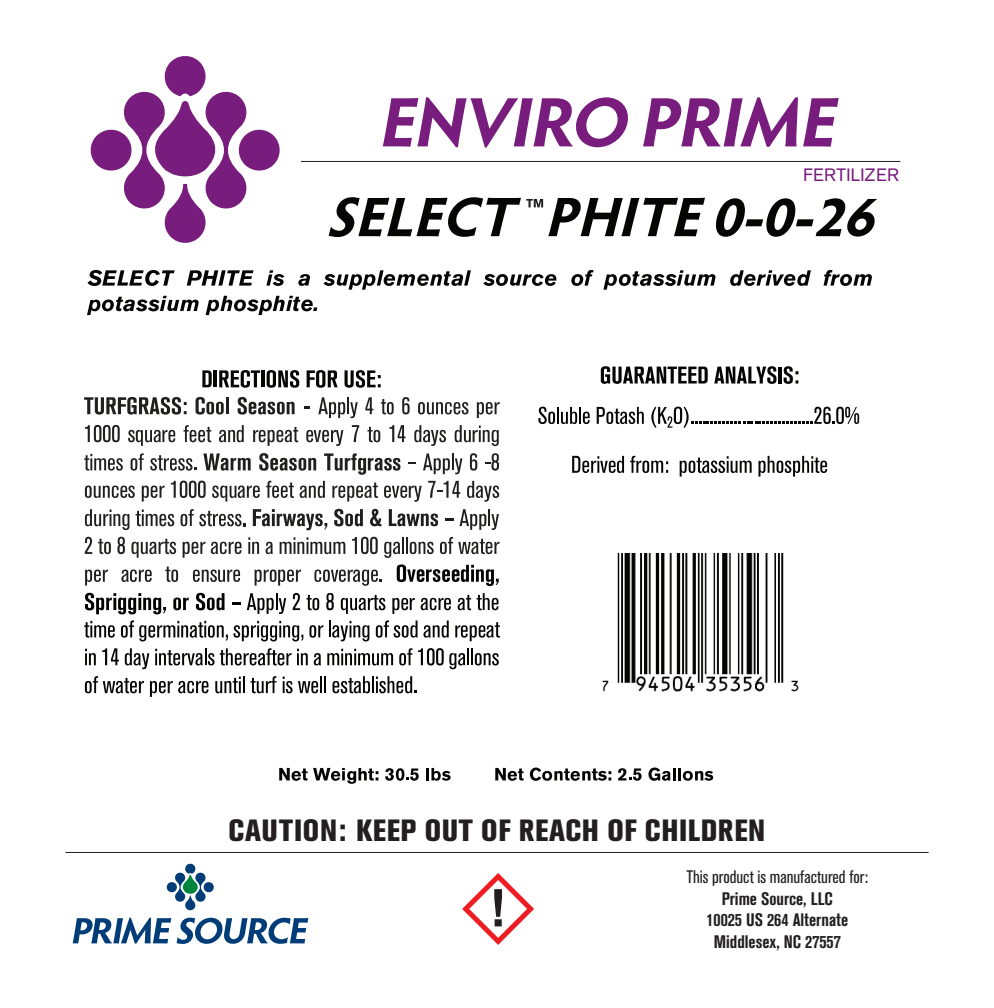
<style>
.page{position:relative;width:994px;height:1008px;background:#fff}
.page>*{position:absolute;margin:0;border:0;box-sizing:border-box;transform-origin:0 0}
.t1{font:italic 700 70.2px "Hypatia Sans Pro";color:#781d7d}
.t2{font:800 condensed 30.4px "Akzidenz Grotesk BQ";letter-spacing:.02em;color:#231f20}
.t3{font:700 condensed 18px/21.6px "Akzidenz Grotesk BQ";color:#231f20;text-align:center}
.t4{font:condensed 18px "Akzidenz Grotesk BQ";color:#231f20}
.t5{font:17.8px "Akzidenz Grotesk BQ";letter-spacing:.02em;color:#781d7d}
</style>
<div class="page">
<svg style="left:91px;top:56px;width:189px;height:187px"></svg>
<hr style="left:301px;top:161px;width:599px;height:1px;background:#231f20">
<hr style="left:65px;top:852px;width:863px;height:1px;background:#231f20">
<svg style="left:166px;top:863px;width:48px;height:48px"></svg>
<svg style="left:73px;top:918px;width:98px;height:26px"></svg>
<svg style="left:177px;top:918px;width:131px;height:26px"></svg>
<svg style="left:462px;top:873px;width:72px;height:72px"></svg>
<svg style="left:716px;top:198px;width:161px;height:39px"></svg>
<svg style="left:88px;top:270px;width:87px;height:16px"></svg>
<svg style="left:187px;top:270px;width:66px;height:16px"></svg>
<svg style="left:266px;top:270px;width:18px;height:16px"></svg>
<svg style="left:298px;top:274px;width:12px;height:12px"></svg>
<svg style="left:323px;top:270px;width:148px;height:20px"></svg>
<svg style="left:483px;top:274px;width:73px;height:12px"></svg>
<svg style="left:571px;top:270px;width:22px;height:16px"></svg>
<svg style="left:603px;top:270px;width:112px;height:20px"></svg>
<svg style="left:730px;top:270px;width:81px;height:16px"></svg>
<svg style="left:823px;top:270px;width:49px;height:16px"></svg>
<svg style="left:88px;top:296px;width:111px;height:19px"></svg>
<svg style="left:206px;top:296px;width:111px;height:19px"></svg>
<img style="left:279px;top:767px;width:435px;height:14px">
<svg style="left:279px;top:768px;width:28px;height:13px"></svg>
<svg style="left:313px;top:768px;width:65px;height:16px"></svg>
<svg style="left:385px;top:768px;width:34px;height:13px"></svg>
<svg style="left:426px;top:768px;width:24px;height:13px"></svg>
<svg style="left:495px;top:768px;width:28px;height:13px"></svg>
<svg style="left:530px;top:768px;width:81px;height:13px"></svg>
<svg style="left:618px;top:768px;width:23px;height:13px"></svg>
<svg style="left:648px;top:768px;width:65px;height:13px"></svg>
<svg style="left:601px;top:366px;width:106px;height:18px"></svg>
<svg style="left:714px;top:366px;width:62px;height:18px"></svg>
<hr style="left:778px;top:367px;width:3px;height:17px;background:#050504">
<svg style="left:783px;top:366px;width:15px;height:18px"></svg>
<svg style="left:538px;top:407px;width:52px;height:17px"></svg>
<svg style="left:596px;top:407px;width:48px;height:17px"></svg>
<svg style="left:651px;top:407px;width:208px;height:21px"></svg>
<svg style="left:572px;top:456px;width:52px;height:17px"></svg>
<svg style="left:630px;top:456px;width:38px;height:17px"></svg>
<svg style="left:679px;top:456px;width:72px;height:21px"></svg>
<svg style="left:758px;top:456px;width:69px;height:21px"></svg>
<img style="left:84px;top:370px;width:416px;height:327px">
<svg style="left:202px;top:370px;width:10px;height:17px"></svg>
<hr style="left:214px;top:370px;width:3px;height:17px;background:#050504">
<svg style="left:219px;top:370px;width:41px;height:18px"></svg>
<hr style="left:261px;top:370px;width:3px;height:17px;background:#050504">
<svg style="left:266px;top:370px;width:33px;height:18px"></svg>
<svg style="left:306px;top:370px;width:32px;height:18px"></svg>
<svg style="left:344px;top:370px;width:37px;height:18px"></svg>
<svg style="left:84px;top:397px;width:103px;height:18px"></svg>
<svg style="left:195px;top:397px;width:29px;height:18px"></svg>
<hr style="left:226px;top:397px;width:3px;height:17px;background:#211e1e">
<svg style="left:238px;top:397px;width:56px;height:18px"></svg>
<svg style="left:304px;top:406px;width:6px;height:2px"></svg>
<svg style="left:318px;top:397px;width:40px;height:21px"></svg>
<svg style="left:365px;top:397px;width:8px;height:17px"></svg>
<svg style="left:381px;top:399px;width:13px;height:15px"></svg>
<svg style="left:402px;top:397px;width:7px;height:17px"></svg>
<svg style="left:418px;top:402px;width:50px;height:12px"></svg>
<svg style="left:477px;top:402px;width:23px;height:16px"></svg>
<svg style="left:85px;top:425px;width:35px;height:17px"></svg>
<svg style="left:128px;top:430px;width:47px;height:16px"></svg>
<svg style="left:183px;top:425px;width:28px;height:17px"></svg>
<svg style="left:219px;top:425px;width:25px;height:17px"></svg>
<svg style="left:253px;top:427px;width:45px;height:19px"></svg>
<svg style="left:306px;top:430px;width:37px;height:16px"></svg>
<svg style="left:352px;top:425px;width:7px;height:17px"></svg>
<svg style="left:367px;top:427px;width:13px;height:15px"></svg>
<svg style="left:389px;top:425px;width:16px;height:17px"></svg>
<svg style="left:414px;top:425px;width:32px;height:21px"></svg>
<svg style="left:454px;top:425px;width:45px;height:21px"></svg>
<svg style="left:84px;top:454px;width:39px;height:17px"></svg>
<svg style="left:131px;top:453px;width:13px;height:18px"></svg>
<svg style="left:150px;top:455px;width:46px;height:16px"></svg>
<svg style="left:203px;top:453px;width:48px;height:18px"></svg>
<svg style="left:259px;top:453px;width:57px;height:18px"></svg>
<svg style="left:324px;top:453px;width:76px;height:22px"></svg>
<svg style="left:408px;top:462px;width:8px;height:2px"></svg>
<svg style="left:423px;top:453px;width:39px;height:21px"></svg>
<svg style="left:470px;top:453px;width:7px;height:18px"></svg>
<svg style="left:485px;top:453px;width:14px;height:18px"></svg>
<svg style="left:85px;top:486px;width:50px;height:12px"></svg>
<svg style="left:142px;top:486px;width:23px;height:16px"></svg>
<svg style="left:171px;top:481px;width:35px;height:17px"></svg>
<svg style="left:212px;top:486px;width:48px;height:16px"></svg>
<svg style="left:266px;top:481px;width:28px;height:17px"></svg>
<svg style="left:300px;top:481px;width:25px;height:17px"></svg>
<svg style="left:332px;top:483px;width:46px;height:19px"></svg>
<svg style="left:384px;top:486px;width:37px;height:16px"></svg>
<svg style="left:428px;top:481px;width:32px;height:17px"></svg>
<svg style="left:467px;top:481px;width:32px;height:21px"></svg>
<svg style="left:85px;top:509px;width:44px;height:21px"></svg>
<svg style="left:136px;top:510px;width:38px;height:16px"></svg>
<svg style="left:180px;top:509px;width:66px;height:17px"></svg>
<svg style="left:253px;top:509px;width:74px;height:21px"></svg>
<svg style="left:334px;top:509px;width:29px;height:17px"></svg>
<svg style="left:370px;top:509px;width:11px;height:17px"></svg>
<svg style="left:389px;top:509px;width:49px;height:17px"></svg>
<svg style="left:445px;top:518px;width:8px;height:2px"></svg>
<svg style="left:459px;top:509px;width:40px;height:21px"></svg>
<svg style="left:85px;top:537px;width:7px;height:17px"></svg>
<svg style="left:98px;top:539px;width:13px;height:15px"></svg>
<svg style="left:117px;top:537px;width:8px;height:17px"></svg>
<svg style="left:131px;top:539px;width:45px;height:19px"></svg>
<svg style="left:183px;top:542px;width:22px;height:16px"></svg>
<svg style="left:211px;top:542px;width:30px;height:12px"></svg>
<svg style="left:248px;top:537px;width:11px;height:17px"></svg>
<svg style="left:265px;top:542px;width:8px;height:12px"></svg>
<svg style="left:280px;top:537px;width:65px;height:17px"></svg>
<svg style="left:352px;top:537px;width:26px;height:17px"></svg>
<svg style="left:384px;top:537px;width:50px;height:21px"></svg>
<svg style="left:440px;top:537px;width:59px;height:17px"></svg>
<svg style="left:85px;top:570px;width:23px;height:16px"></svg>
<svg style="left:121px;top:570px;width:31px;height:12px"></svg>
<svg style="left:165px;top:567px;width:13px;height:15px"></svg>
<svg style="left:193px;top:570px;width:47px;height:12px"></svg>
<svg style="left:254px;top:570px;width:47px;height:16px"></svg>
<svg style="left:314px;top:570px;width:68px;height:16px"></svg>
<svg style="left:397px;top:564px;width:102px;height:22px"></svg>
<svg style="left:85px;top:593px;width:81px;height:21px"></svg>
<svg style="left:173px;top:598px;width:16px;height:12px"></svg>
<svg style="left:196px;top:593px;width:28px;height:17px"></svg>
<svg style="left:232px;top:602px;width:9px;height:2px"></svg>
<svg style="left:247px;top:593px;width:39px;height:21px"></svg>
<svg style="left:293px;top:593px;width:7px;height:17px"></svg>
<svg style="left:306px;top:595px;width:13px;height:15px"></svg>
<svg style="left:326px;top:593px;width:8px;height:17px"></svg>
<svg style="left:341px;top:595px;width:44px;height:19px"></svg>
<svg style="left:392px;top:598px;width:59px;height:16px"></svg>
<svg style="left:457px;top:593px;width:41px;height:17px"></svg>
<svg style="left:84px;top:621px;width:31px;height:17px"></svg>
<svg style="left:121px;top:620px;width:182px;height:21px"></svg>
<svg style="left:309px;top:625px;width:14px;height:13px"></svg>
<svg style="left:329px;top:621px;width:40px;height:20px"></svg>
<svg style="left:376px;top:620px;width:41px;height:18px"></svg>
<svg style="left:423px;top:621px;width:26px;height:17px"></svg>
<svg style="left:455px;top:622px;width:45px;height:19px"></svg>
<svg style="left:85px;top:649px;width:11px;height:16px"></svg>
<svg style="left:102px;top:648px;width:17px;height:17px"></svg>
<svg style="left:125px;top:648px;width:24px;height:21px"></svg>
<svg style="left:155px;top:648px;width:59px;height:18px"></svg>
<svg style="left:220px;top:648px;width:71px;height:18px"></svg>
<svg style="left:297px;top:649px;width:11px;height:16px"></svg>
<svg style="left:314px;top:653px;width:7px;height:12px"></svg>
<svg style="left:327px;top:649px;width:66px;height:16px"></svg>
<svg style="left:399px;top:648px;width:13px;height:17px"></svg>
<svg style="left:418px;top:648px;width:81px;height:21px"></svg>
<svg style="left:85px;top:676px;width:59px;height:17px"></svg>
<svg style="left:150px;top:681px;width:58px;height:16px"></svg>
<svg style="left:215px;top:676px;width:61px;height:17px"></svg>
<svg style="left:283px;top:677px;width:9px;height:16px"></svg>
<svg style="left:298px;top:676px;width:28px;height:17px"></svg>
<svg style="left:332px;top:676px;width:84px;height:17px"></svg>
<img style="left:602px;top:553px;width:196px;height:138px">
<svg style="left:329px;top:197px;width:376px;height:40px"></svg>
<h1 class="t1" style="left:378px;top:72px;width:474px">ENVIRO PRIME</h1>
<p class="t5" style="left:803px;top:164px;width:97px">FERTILIZER</p>
<h2 class="t2" style="left:229px;top:813px;width:538px">CAUTION: KEEP OUT OF REACH OF CHILDREN</h2>
<p class="t4" style="left:686px;top:867px;width:183px">This product is manufactured for:</p>
<p class="t3" style="left:706px;top:888px;width:143px">Prime Source, LLC<br>10025 US 264 Alternate<br>Middlesex, NC 27557</p>
</div>
